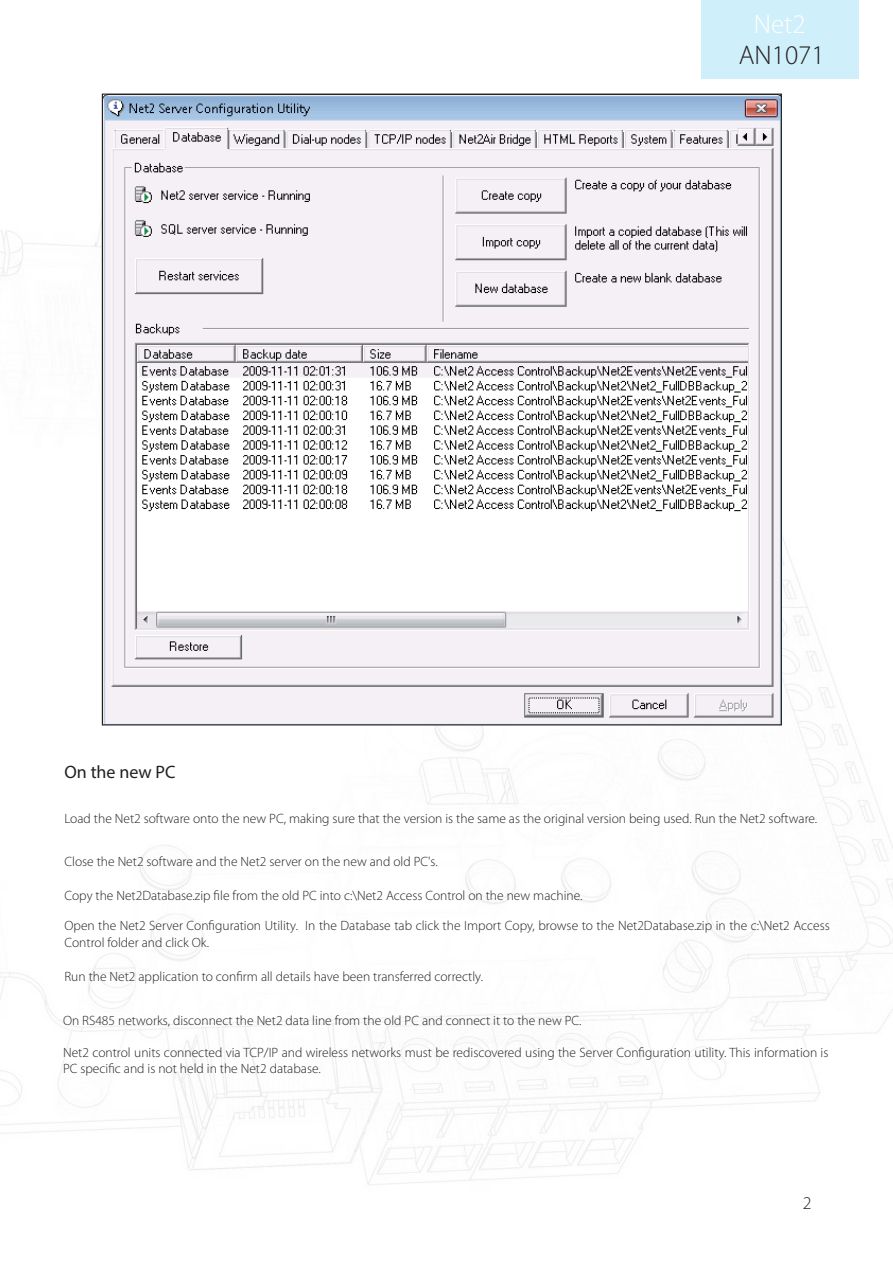
<style>
.page{position:relative;width:893px;height:1263px;background:#fff}
.page>*{position:absolute;margin:0;border:0;box-sizing:border-box;transform-origin:0 0}
.t1{font:300 27px "Myriad Pro";color:#231f20}
.t2{font:300 27px "Myriad Pro";color:#fff}
.Text{font:18px "Myriad Pro";color:#231f20}
.t3{font:300 18px "Myriad Pro";color:#231f20}
.Text_9pt{font:300 13.5px/16.2px "Myriad Pro";color:#231f20}
</style>
<div class="page">
<div style="left:702px;top:0;width:157px;height:79px;background:#cfeffb"></div>
<img style="left:104px;top:96px;width:676px;height:627px">
<h1 class="t2" style="left:754px;top:8px;width:53px">Net2</h1>
<p class="Text" style="left:64px;top:761px;width:113px">On the new PC</p>
<h1 class="t1" style="left:739px;top:39px;width:87px">AN1071</h1>
<p class="Text_9pt" style="left:64px;top:810px;width:754px">Load the Net2 software onto the new PC, making sure that the version is the same as the original version being used. Run the Net2 software.</p>
<p class="Text_9pt" style="left:64px;top:853px;width:375px">Close the Net2 software and the Net2 server on the new and old PC's.</p>
<p class="Text_9pt" style="left:64px;top:887px;width:520px">Copy the Net2Database.zip file from the old PC into c:\Net2 Access Control on the new machine.</p>
<p class="Text_9pt" style="left:64px;top:917px;width:767px">Open the Net2 Server Configuration Utility. In the Database tab click the Import Copy, browse to the Net2Database.zip in the c:\Net2 Access<br>Control folder and click Ok.</p>
<p class="Text_9pt" style="left:64px;top:968px;width:420px">Run the Net2 application to confirm all details have been transferred correctly.</p>
<p class="Text_9pt" style="left:63px;top:1012px;width:520px">On RS485 networks, disconnect the Net2 data line from the old PC and connect it to the new PC.</p>
<p class="Text_9pt" style="left:63px;top:1044px;width:767px">Net2 control units connected via TCP/IP and wireless networks must be rediscovered using the Server Configuration utility. This information is<br>PC specific and is not held in the Net2 database.</p>
<h2 class="t3" style="left:803px;top:1192px;width:10px">2</h2>
</div>
